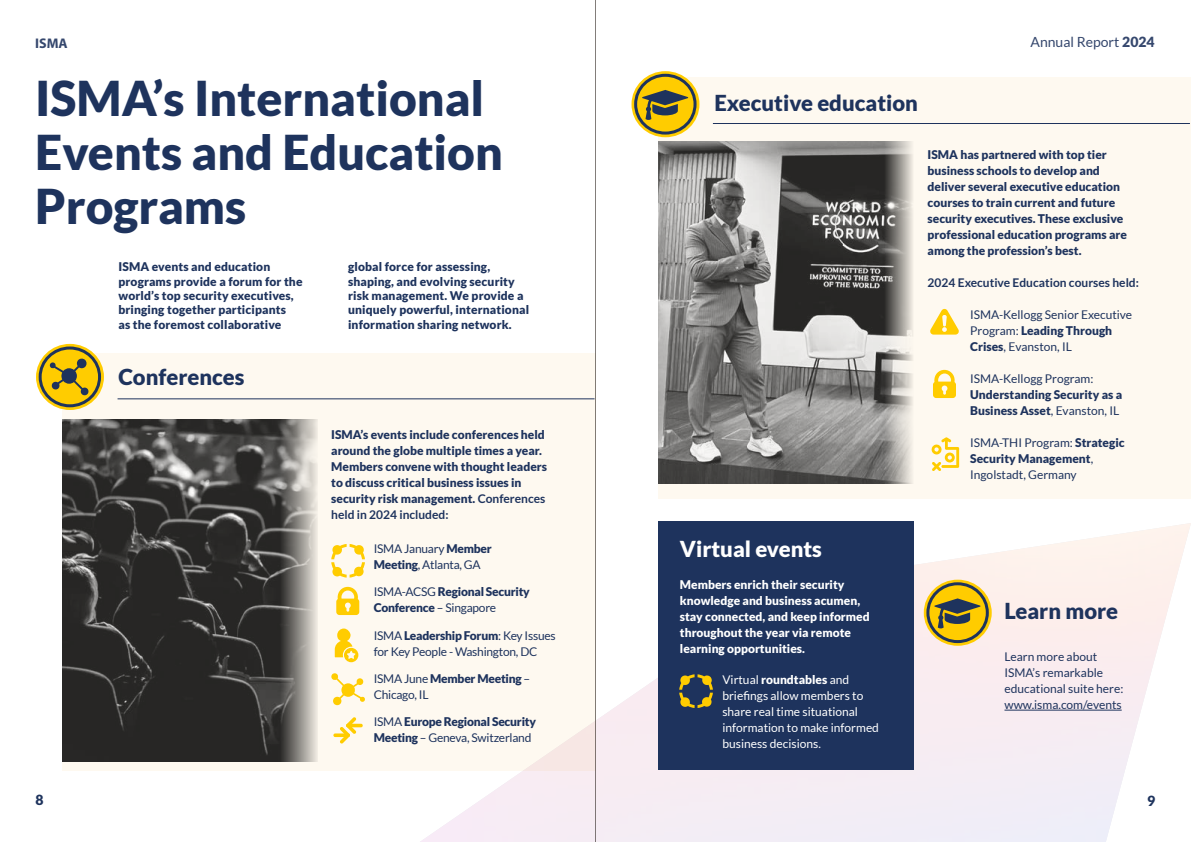
<style>
.page{position:relative;width:1191px;height:842px;background:#fff}
.page>*{position:absolute;margin:0;border:0;box-sizing:border-box;transform-origin:0 0}
.t1{font:900 48px/54px "Lato";color:#1e335d}
.t2{font:900 22px "Lato";color:#1e335d}
.t3{font:900 22px "Lato";color:#fff}
.t4{font:14px "Lato";color:#35476d}
.t5{font:700 14px "Myriad Pro";color:#35476d}
.t6{font:900 14px "Lato";color:#1e335d}
.t7{font:900 12px/16px "Lato";color:#1e335d}
.t8{font:12px/16px "Lato";color:#1e335d}
.t9{font:900 12px/16px "Lato";color:#fff}
.t10{font:12px/16px "Lato";letter-spacing:-.02em;color:#1e335d}
.t11{font:12px/16px "Lato";color:#fff}
.t12{font:900 12px/16px "Lato";letter-spacing:-.02em;color:#1e335d}
.t13{font:700 12px "Lato";color:#1e335d}
.s1{font-weight:900}
.s2{font-weight:700}
.s3{font-weight:400}
</style>
<div class="page">
<img style="left:420px;top:523px;width:771px;height:319px">
<div style="left:62px;top:353px;width:533px;height:417px;background:#fef9f0"></div>
<div style="left:658px;top:522px;width:255px;height:248px;background:#1e335d"></div>
<div style="left:658px;top:78px;width:533px;height:421px;background:#fef9f0"></div>
<hr style="left:1004px;top:710px;width:117px;height:1px;background:#1e335d">
<hr style="left:118px;top:398px;width:476px;height:1px;background:#1e335d">
<hr style="left:713px;top:123px;width:477px;height:1px;background:#1e335d">
<svg style="left:679px;top:674px;width:34px;height:34px"></svg>
<svg style="left:331px;top:544px;width:34px;height:34px"></svg>
<svg style="left:36px;top:344px;width:68px;height:66px;background:#d9b313"></svg>
<div style="left:39px;top:346px;width:62px;height:61px;border:3px solid #1e335d;border-radius:50%"></div>
<svg style="left:631px;top:71px;width:68px;height:66px;background:#dbb515"></svg>
<div style="left:634px;top:74px;width:62px;height:61px;border:3px solid #1e335d;border-radius:50%"></div>
<svg style="left:923px;top:580px;width:68px;height:66px;background:#dab417"></svg>
<div style="left:926px;top:582px;width:62px;height:61px;border:3px solid #1e335d;border-radius:50%"></div>
<svg style="left:642px;top:90px;width:46px;height:30px"></svg>
<svg style="left:934px;top:598px;width:46px;height:30px"></svg>
<svg style="left:930px;top:309px;width:28px;height:26px"></svg>
<svg style="left:50px;top:358px;width:39px;height:38px"></svg>
<svg style="left:333px;top:717px;width:30px;height:26px"></svg>
<svg style="left:336px;top:587px;width:23px;height:28px"></svg>
<svg style="left:933px;top:370px;width:23px;height:28px"></svg>
<svg style="left:931px;top:437px;width:28px;height:34px"></svg>
<hr style="left:595px;top:0;width:1px;height:842px;background:#2f2722">
<svg style="left:331px;top:673px;width:34px;height:32px"></svg>
<img style="left:62px;top:420px;width:255px;height:341px">
<img style="left:658px;top:142px;width:255px;height:341px">
<svg style="left:335px;top:628px;width:23px;height:34px"></svg>
<p class="t5" style="left:35px;top:34px;width:34px">ISMA</p>
<p class="t4" style="left:1030px;top:35px;width:126px">Annual Report <span class="s1">2024</span></p>
<h1 class="t1" style="left:35px;top:71px;width:469px">ISMA’s International<br>Events and Education<br>Programs</h1>
<p class="t7" style="left:118px;top:259px;width:186px;line-height:14.4px">ISMA events and education programs provide a forum for the world’s top security executives, bringing together participants<br>as the foremost collaborative</p>
<p class="t7" style="left:348px;top:259px;width:183px;line-height:14.4px">global force for assessing, shaping, and evolving security risk management. We provide a uniquely powerful, international information sharing network.</p>
<h2 class="t2" style="left:118px;top:364px;width:128px">Conferences</h2>
<p class="t7" style="left:331px;top:426px;width:217px">ISMA’s events include conferences held around the globe multiple times a year.<br>Members convene with thought leaders to discuss critical business issues in security risk management. <span class="s2">Conferences held in 2024 included:</span></p>
<p class="t10" style="left:374px;top:541px;width:119px">ISMA January <span class="s1">Member<br>Meeting</span>, Atlanta, GA</p>
<p class="t12" style="left:374px;top:584px;width:158px"><span class="s3">ISMA-ACSG</span> Regional Security<br>Conference <span class="s3">– Singapore</span></p>
<p class="t10" style="left:374px;top:627px;width:183px">ISMA <span class="s1">Leadership Forum</span>: Key Issues for Key People - Washington, DC</p>
<p class="t10" style="left:374px;top:671px;width:158px">ISMA June <span class="s1">Member Meeting</span> –<br>Chicago, IL</p>
<p class="t12" style="left:374px;top:714px;width:164px"><span class="s3">ISMA</span> Europe Regional Security<br>Meeting <span class="s3">– Geneva, Switzerland</span></p>
<h2 class="t2" style="left:714px;top:90px;width:205px">Executive education</h2>
<p class="t7" style="left:927px;top:146px;width:201px">ISMA has partnered with top tier business schools to develop and deliver several executive education courses to train current and future security executives. These exclusive professional education programs are among the profession’s best.</p>
<p class="t13" style="left:927px;top:275px;width:213px">2024 Executive Education courses held:</p>
<p class="t8" style="left:970px;top:306px;width:163px">ISMA-Kellogg Senior Executive<br>Program: <span class="s1">Leading Through<br>Crises</span>, Evanston, IL</p>
<p class="t8" style="left:970px;top:370px;width:125px">ISMA-Kellogg Program:</p>
<p class="t7" style="left:970px;top:386px;width:154px">Understanding Security as a<br>Business Asset<span class="s3">, Evanston, IL</span></p>
<p class="t8" style="left:970px;top:434px;width:156px">ISMA-THI Program: <span class="s1">Strategic<br>Security Management</span>,<br>Ingolstadt, Germany</p>
<h2 class="t3" style="left:680px;top:536px;width:143px">Virtual events</h2>
<p class="t9" style="left:680px;top:577px;width:191px">Members enrich their security knowledge and business acumen, stay connected, and keep informed throughout the year via remote learning opportunities.</p>
<p class="t11" style="left:722px;top:671px;width:158px">Virtual <span class="s1">roundtables</span> and briefings allow members to share real time situational information to make informed business decisions.</p>
<h2 class="t2" style="left:1004px;top:598px;width:115px">Learn more</h2>
<p class="t8" style="left:1004px;top:649px;width:120px">Learn more about<br>ISMA’s remarkable educational suite here: www.isma.com/events</p>
<p class="t6" style="left:36px;top:792px;width:10px">8</p>
<p class="t6" style="left:1147px;top:793px;width:10px">9</p>
</div>
